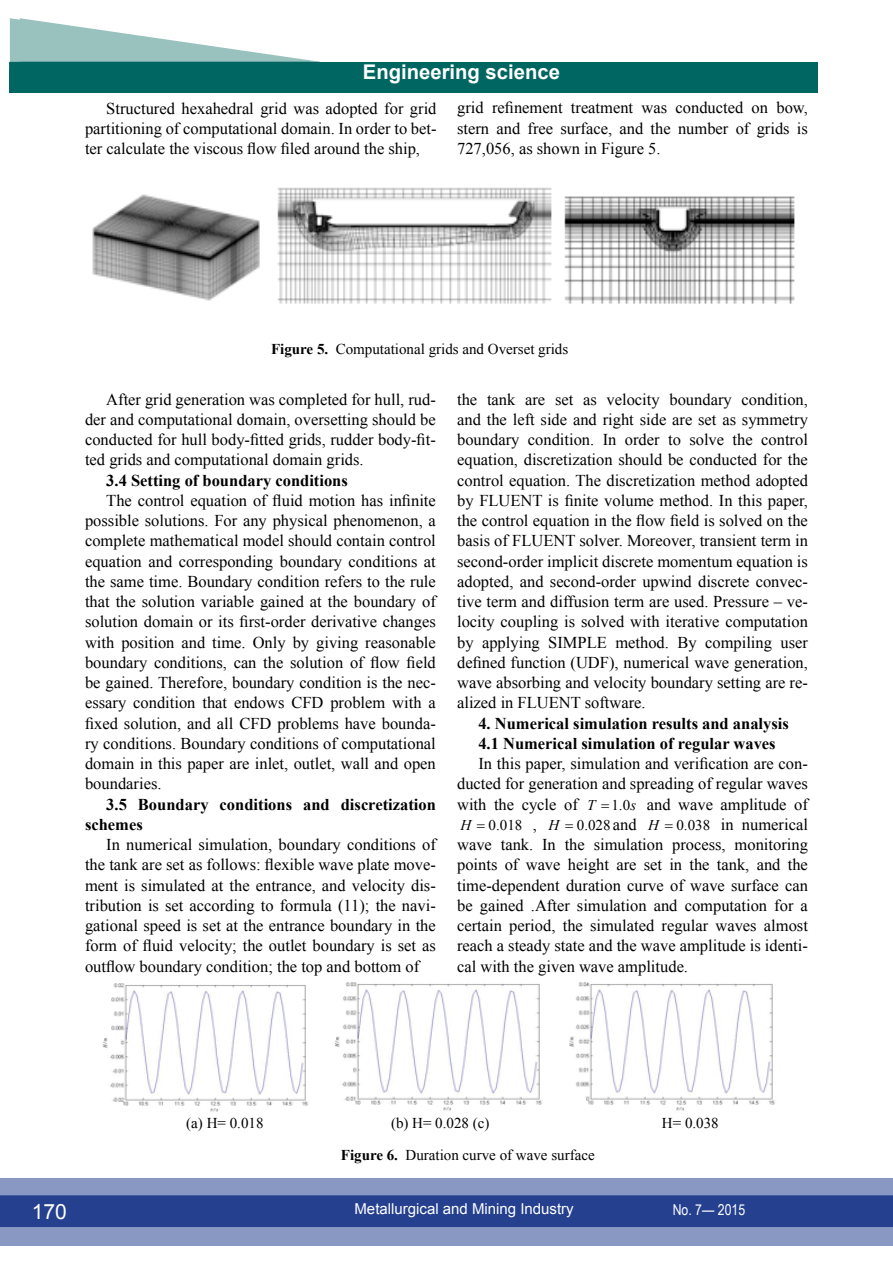
<style>
.page{position:relative;width:893px;height:1263px;background:#fff}
.page>*{position:absolute;margin:0;border:0;box-sizing:border-box;transform-origin:0 0}
.t1{font:21px "Arial";color:#fff}
.t2{font:700 20.25px "Arial";color:#fff}
.t3{font:16.5px/20.2px "Times New Roman";color:#000;text-align:justify}
.t4{font:700 16.5px/20.2px "Times New Roman";color:#000}
.t5{font:15px "Times New Roman";color:#000}
.t6{font:15px "Arial";color:#fff}
.t7{font:15px "Arial Narrow";color:#fff}
.t8{font:14.85px "Times New Roman";color:#000}
.t9{font:italic 14.85px "Times New Roman";color:#000}
.s1{font-weight:700}
.s2{font-style:italic;font-size:14.85px}
.s3{font-size:14.85px}
.s4{font-style:italic}
.s5{font-size:16.5px}
</style>
<div class="page">
<div style="left:0;top:1178px;width:893px;height:68px;background:#8998c2"></div>
<div style="left:0;top:1195px;width:893px;height:32px;background:#25408f;border:2px solid #25408f"></div>
<div style="left:10px;top:62px;width:798px;height:30px;background:#006661"></div>
<svg style="left:10px;top:18px;width:310px;height:44px"></svg>
<img style="left:102px;top:982px;width:673px;height:130px">
<img style="left:92px;top:187px;width:703px;height:117px">
<p class="t2" style="left:363px;top:58px;width:198px">Engineering science</p>
<p class="t3" style="left:85px;top:98px;width:353px;text-indent:21px">Structured hexahedral grid was adopted for grid partitioning of computational domain. In order to bet&shy;ter calculate the viscous flow filed around the ship,</p>
<p class="t3" style="left:457px;top:97px;width:352px">grid refinement treatment was conducted on bow, stern and free surface, and the number of grids is 727,056, as shown in Figure 5.</p>
<p class="t5" style="left:271px;top:339px;width:299px"><span class="s1">Figure 5.</span> Computational grids and Overset grids</p>
<p class="t3" style="left:85px;top:389px;width:352px;text-indent:21px">After grid generation was completed for hull, rud&shy;der and computational domain, oversetting should be conducted for hull body-fitted grids, rudder body-fit&shy;ted grids and computational domain grids.</p>
<p class="t4" style="left:106px;top:469px;width:243px">3.4 Setting of boundary conditions</p>
<p class="t3" style="left:85px;top:490px;width:352px;text-indent:21px">The control equation of fluid motion has infinite possible solutions. For any physical phenomenon, a complete mathematical model should contain control equation and corresponding boundary conditions at the same time. Boundary condition refers to the rule that the solution variable gained at the boundary of solution domain or its first-order derivative changes with position and time. Only by giving reasonable boundary conditions, can the solution of flow field be gained. Therefore, boundary condition is the nec&shy;essary condition that endows CFD problem with a fixed solution, and all CFD problems have bounda&shy;ry conditions. Boundary conditions of computational domain in this paper are inlet, outlet, wall and open boundaries.</p>
<p class="t4" style="left:85px;top:793px;width:352px;text-indent:21px">3.5 Boundary conditions and discretization schemes</p>
<p class="t3" style="left:85px;top:834px;width:352px;text-indent:21px">In numerical simulation, boundary conditions of the tank are set as follows: flexible wave plate move&shy;ment is simulated at the entrance, and velocity dis&shy;tribution is set according to formula (11); the navi&shy;gational speed is set at the entrance boundary in the form of fluid velocity; the outlet boundary is set as outflow boundary condition; the top and bottom of</p>
<p class="t3" style="left:457px;top:389px;width:352px">the tank are set as velocity boundary condition, and the left side and right side are set as symmetry boundary condition. In order to solve the control equation, discretization should be conducted for the control equation. The discretization method adopted by FLUE</p>
<p class="t3" style="left:457px;top:490px;width:352px;text-indent:63px">NT is finite volume method. In this paper, the control equation in the flow field is solved on the basis of FLUE</p>
<p class="t3" style="left:457px;top:530px;width:352px;text-indent:96px">NT solver. Moreover, transient term in second-order implicit discrete momentum equation is adopted, and second-order upwind discrete convec&shy;tive term and diffusion term are used. Pressure – ve&shy;locity coupling is solved with iterative computation by applying SIMPLE</p>
<p class="t3" style="left:457px;top:632px;width:352px;text-indent:158px">method. By compiling user defined function (UDF), numerical wave generation, wave absorbing and velocity boundary setting are re&shy;alized in FLUE</p>
<p class="t3" style="left:559px;top:692px;width:88px">NT software.</p>
<p class="t4" style="left:478px;top:712px;width:312px">4. Numerical simulation results and analysis<br>4.1 Numerical simulation of regular waves</p>
<p class="t3" style="left:457px;top:753px;width:352px;text-indent:21px">In this paper, simulation and verification are con&shy;ducted for generation and spreading of regular waves with the cycle of <span class="s2">T</span></p>
<p class="t3" style="left:611px;top:794px;width:198px"><span class="s3">1.0</span> and wave amplitude of</p>
<p class="t8" style="left:460px;top:815px;width:349px"><span class="s4">H</span> 0.018 <span class="s5">,</span> <span class="s4">H</span> 0.028 <span class="s5">and</span> <span class="s4">H</span> 0.038 <span class="s5">in numerical</span></p>
<p class="t3" style="left:457px;top:834px;width:352px">wave tank. In the simulation process, monitoring points of wave height are set in the tank, and the time-dependent duration curve of wave surface can be gained .After simulation and computation for a certain period, the simulated regular waves almost reach a steady state and the wave amplitude is identi&shy;cal with the given wave amplitude.</p>
<p class="t9" style="left:631px;top:794px;width:7px">s</p>
<p class="t5" style="left:186px;top:1113px;width:79px">(a) H= 0.018</p>
<p class="t5" style="left:391px;top:1113px;width:100px">(b) H= 0.028 (c)</p>
<p class="t5" style="left:662px;top:1113px;width:58px">H= 0.038</p>
<p class="t5" style="left:341px;top:1145px;width:255px"><span class="s1">Figure 6.</span> Duration curve of wave surface</p>
<p class="t1" style="left:32px;top:1197px;width:37px">170</p>
<p class="t6" style="left:354px;top:1199px;width:221px">Metallurgical and Mining Industry</p>
<p class="t7" style="left:673px;top:1198px;width:74px">No. 7— 2015</p>
</div>
